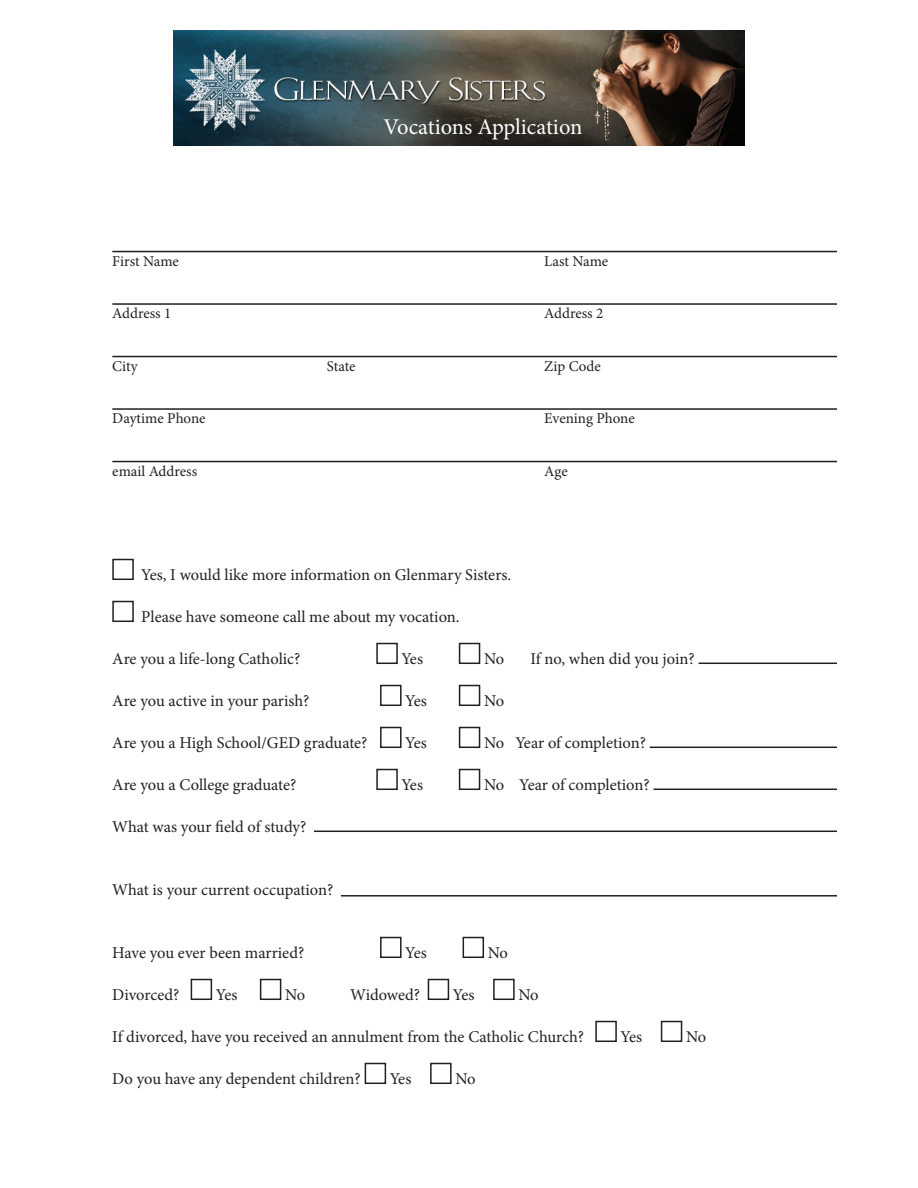
<style>
.page{position:relative;width:918px;height:1188px;background:#fff}
.page>*{position:absolute;margin:0;border:0;box-sizing:border-box;transform-origin:0 0}
.t1{font:22.5px "Minion Pro";letter-spacing:-.005em;color:#fff}
.t2{font:16.5px "Minion Pro";letter-spacing:-.005em;color:#231f20}
.Paragraph_Style_1{font:15px "Minion Pro";letter-spacing:-.005em;color:#231f20}
</style>
<div class="page">
<img style="left:173px;top:30px;width:572px;height:116px">
<hr style="left:112px;top:251px;width:725px;height:1px;background:#231f20">
<hr style="left:112px;top:303px;width:725px;height:2px;background:#231f20">
<hr style="left:112px;top:356px;width:725px;height:1px;background:#231f20">
<hr style="left:112px;top:408px;width:725px;height:2px;background:#231f20">
<hr style="left:112px;top:461px;width:725px;height:1px;background:#231f20">
<div style="left:112px;top:559px;width:22px;height:21px;border:2px solid #231f20"></div>
<div style="left:112px;top:601px;width:22px;height:21px;border:2px solid #231f20"></div>
<div style="left:376px;top:643px;width:22px;height:21px;border:2px solid #231f20"></div>
<div style="left:459px;top:643px;width:21px;height:21px;border:2px solid #231f20"></div>
<hr style="left:699px;top:663px;width:138px;height:1px;background:#231f20">
<div style="left:380px;top:685px;width:22px;height:21px;border:2px solid #231f20"></div>
<div style="left:459px;top:685px;width:21px;height:21px;border:2px solid #231f20"></div>
<div style="left:380px;top:727px;width:22px;height:21px;border:2px solid #231f20"></div>
<div style="left:459px;top:727px;width:21px;height:21px;border:2px solid #231f20"></div>
<hr style="left:650px;top:747px;width:187px;height:1px;background:#231f20">
<div style="left:376px;top:769px;width:22px;height:21px;border:2px solid #231f20"></div>
<div style="left:459px;top:769px;width:21px;height:21px;border:2px solid #231f20"></div>
<hr style="left:654px;top:789px;width:183px;height:1px;background:#231f20">
<hr style="left:314px;top:831px;width:523px;height:1px;background:#231f20">
<hr style="left:341px;top:895px;width:496px;height:2px;background:#231f20">
<div style="left:380px;top:937px;width:22px;height:21px;border:2px solid #231f20"></div>
<div style="left:463px;top:937px;width:21px;height:21px;border:2px solid #231f20"></div>
<div style="left:191px;top:979px;width:21px;height:21px;border:2px solid #231f20"></div>
<div style="left:260px;top:979px;width:21px;height:21px;border:2px solid #231f20"></div>
<div style="left:428px;top:979px;width:21px;height:21px;border:2px solid #231f20"></div>
<div style="left:493px;top:979px;width:22px;height:21px;border:2px solid #231f20"></div>
<div style="left:595px;top:1021px;width:22px;height:21px;border:2px solid #231f20"></div>
<div style="left:661px;top:1021px;width:21px;height:21px;border:2px solid #231f20"></div>
<div style="left:365px;top:1063px;width:21px;height:21px;border:2px solid #231f20"></div>
<div style="left:430px;top:1063px;width:22px;height:21px;border:2px solid #231f20"></div>
<p class="t1" style="left:383px;top:112px;width:201px">Vocations Application</p>
<p class="Paragraph_Style_1" style="left:112px;top:251px;width:68px">First Name</p>
<p class="Paragraph_Style_1" style="left:544px;top:251px;width:66px">Last Name</p>
<p class="Paragraph_Style_1" style="left:112px;top:303px;width:61px">Address 1</p>
<p class="Paragraph_Style_1" style="left:544px;top:303px;width:61px">Address 2</p>
<p class="Paragraph_Style_1" style="left:112px;top:356px;width:27px">City</p>
<p class="Paragraph_Style_1" style="left:327px;top:356px;width:30px">State</p>
<p class="Paragraph_Style_1" style="left:544px;top:356px;width:58px">Zip Code</p>
<p class="Paragraph_Style_1" style="left:112px;top:408px;width:95px">Daytime Phone</p>
<p class="Paragraph_Style_1" style="left:544px;top:408px;width:92px">Evening Phone</p>
<p class="Paragraph_Style_1" style="left:112px;top:461px;width:86px">email Address</p>
<p class="Paragraph_Style_1" style="left:544px;top:461px;width:25px">Age</p>
<p class="t2" style="left:141px;top:564px;width:371px">Yes, I would like more information on Glenmary Sisters.</p>
<p class="t2" style="left:141px;top:606px;width:320px">Please have someone call me about my vocation.</p>
<p class="t2" style="left:112px;top:648px;width:190px">Are you a life-long Catholic?</p>
<p class="t2" style="left:402px;top:648px;width:23px">Yes</p>
<p class="t2" style="left:484px;top:648px;width:22px">No</p>
<p class="t2" style="left:531px;top:648px;width:166px">If no, when did you join?</p>
<p class="t2" style="left:112px;top:690px;width:199px">Are you active in your parish?</p>
<p class="t2" style="left:405px;top:690px;width:23px">Yes</p>
<p class="t2" style="left:484px;top:690px;width:22px">No</p>
<p class="t2" style="left:112px;top:732px;width:257px">Are you a High School/GED graduate?</p>
<p class="t2" style="left:405px;top:732px;width:23px">Yes</p>
<p class="t2" style="left:484px;top:732px;width:164px">No Year of completion?</p>
<p class="t2" style="left:112px;top:774px;width:186px">Are you a College graduate?</p>
<p class="t2" style="left:402px;top:774px;width:23px">Yes</p>
<p class="t2" style="left:484px;top:774px;width:167px">No Year of completion?</p>
<p class="t2" style="left:112px;top:816px;width:196px">What was your field of study?</p>
<p class="t2" style="left:112px;top:879px;width:223px">What is your current occupation?</p>
<p class="t2" style="left:112px;top:942px;width:194px">Have you ever been married?</p>
<p class="t2" style="left:405px;top:942px;width:23px">Yes</p>
<p class="t2" style="left:488px;top:942px;width:22px">No</p>
<p class="t2" style="left:112px;top:984px;width:69px">Divorced?</p>
<p class="t2" style="left:216px;top:984px;width:23px">Yes</p>
<p class="t2" style="left:285px;top:984px;width:22px">No</p>
<p class="t2" style="left:350px;top:984px;width:71px">Widowed?</p>
<p class="t2" style="left:453px;top:984px;width:23px">Yes</p>
<p class="t2" style="left:518px;top:984px;width:22px">No</p>
<p class="t2" style="left:112px;top:1026px;width:473px">If divorced, have you received an annulment from the Catholic Church?</p>
<p class="t2" style="left:621px;top:1026px;width:23px">Yes</p>
<p class="t2" style="left:686px;top:1026px;width:22px">No</p>
<p class="t2" style="left:112px;top:1068px;width:250px">Do you have any dependent children?</p>
<p class="t2" style="left:390px;top:1068px;width:23px">Yes</p>
<p class="t2" style="left:455px;top:1068px;width:22px">No</p>
</div>
